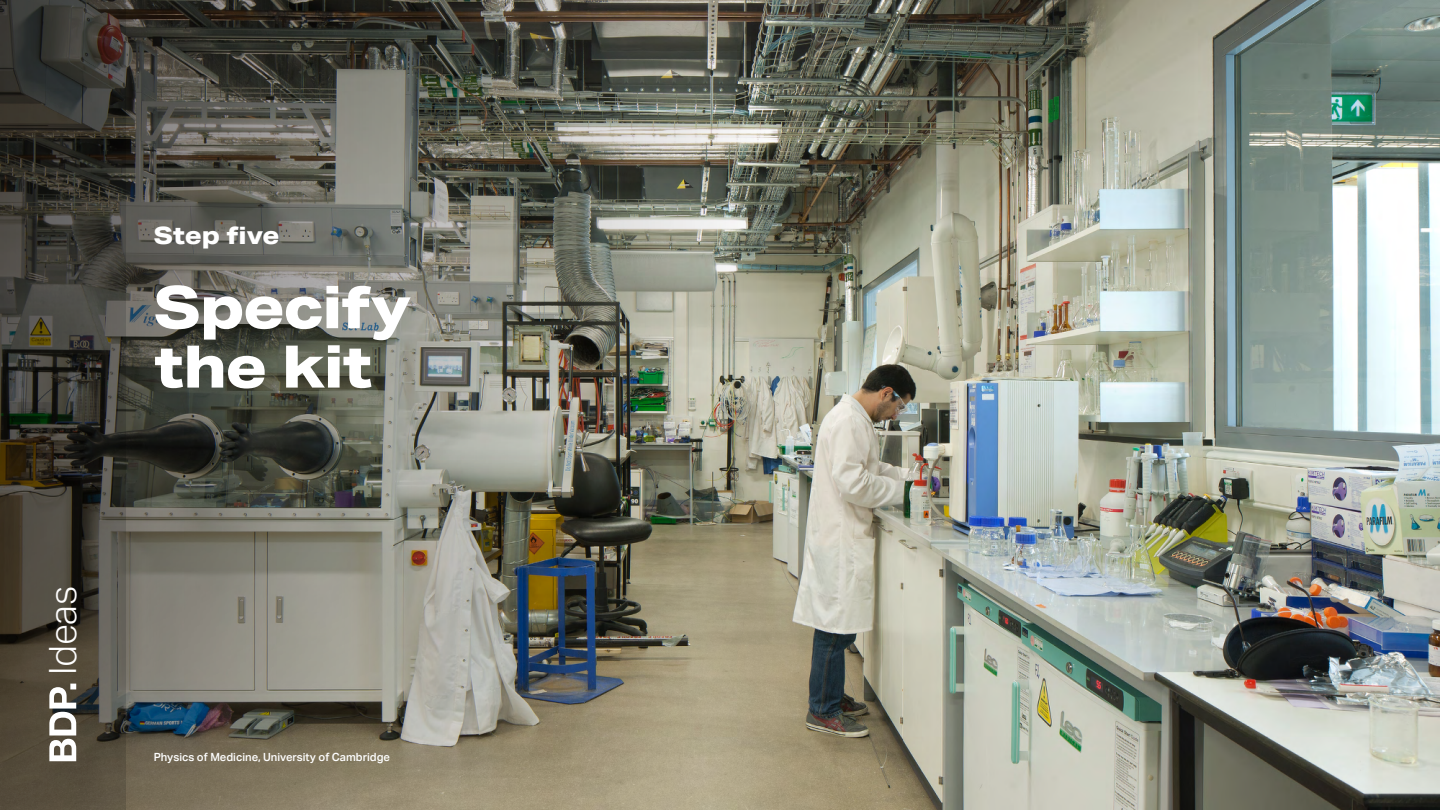
<style>
.page{position:relative;width:1440px;height:810px;background:#fff}
.page>*{position:absolute;margin:0;border:0;box-sizing:border-box;transform-origin:0 0}
.Divider_slide_title{font:800 58.72px/59.4px "Aktiv Grotesk Ex";letter-spacing:-.025em;color:#fff}
.t1{font:300 37.65px "Aktiv Grotesk";letter-spacing:-.01em;color:#fff}
.Subhead_0{font:800 24px "Aktiv Grotesk Ex";letter-spacing:-.01em;color:#fff}
.t2{font:500 11.25px "Aktiv Grotesk";color:#fff}
</style>
<div class="page">
<img style="left:784px;top:0;width:656px;height:810px">
<img style="left:126px;top:0;width:658px;height:810px">
<svg style="left:0;top:0;width:126px;height:810px;background:#3e3b32"></svg>
<svg style="left:49px;top:684px;width:27px;height:77px"></svg>
<h2 class="Subhead_0" style="left:154px;top:220px;width:127px">Step five</h2>
<p class="Divider_slide_title" style="left:154px;top:276px;width:259px">Specify the kit</p>
<h2 class="t1" style="left:41px;top:675px;width:90px;rotate:-90deg">Ideas</h2>
<p class="t2" style="left:154px;top:751px;width:238px">Physics of Medicine, University of Cambridge</p>
</div>
